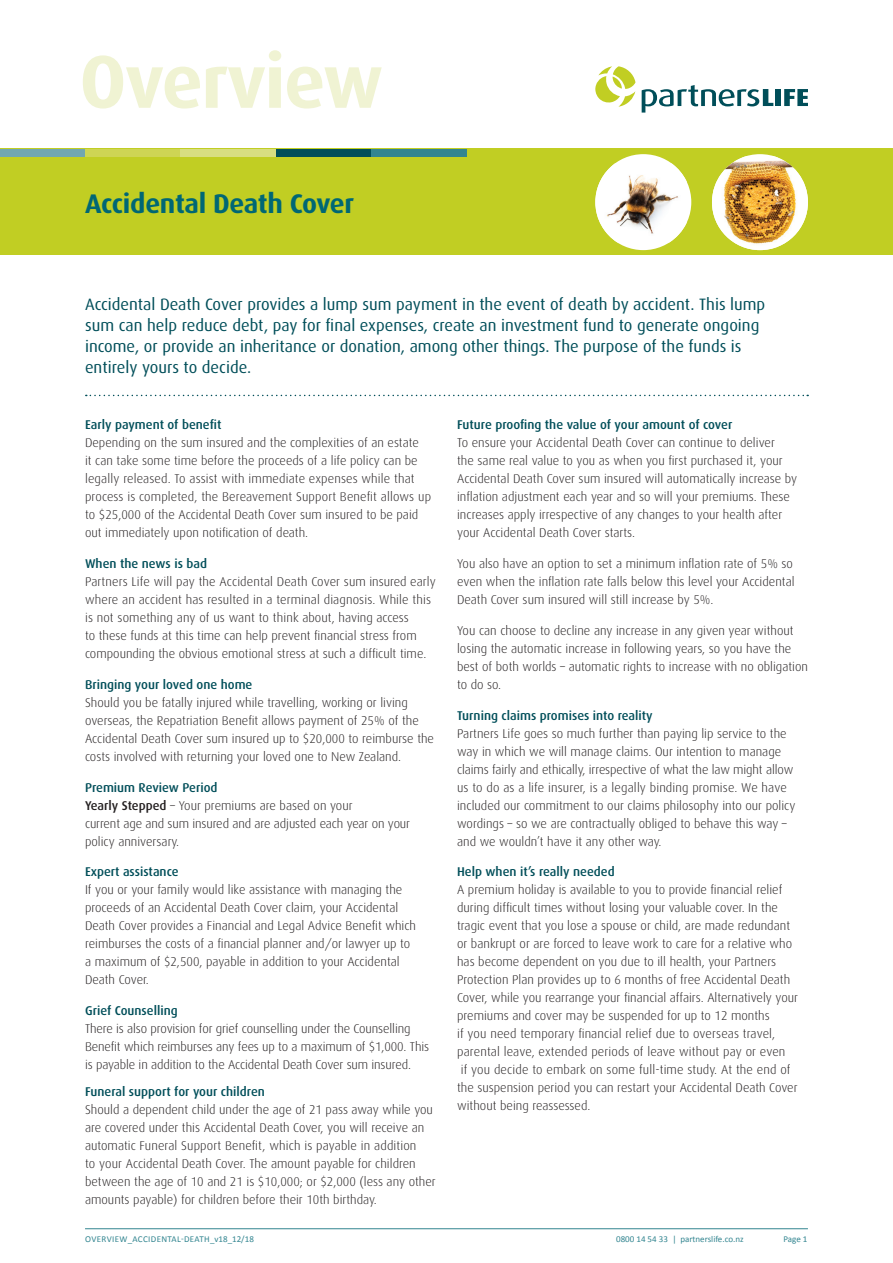
<style>
.page{position:relative;width:893px;height:1263px;background:#fff}
.page>*{position:absolute;margin:0;border:0;box-sizing:border-box;transform-origin:0 0}
.t1{font:700 75px "Dax";letter-spacing:-.02em;color:#f0f3d3}
.t2{font:700 27px "Dax";letter-spacing:-.01em;color:#006774}
.sub_head{font:16.5px/21px "Dax";color:#004e59}
.body{font:300 12.75px/18px "Dax";color:#231f20}
.Sub_green_head{font:300 12.75px/18px "Dax";letter-spacing:-.01em;color:#231f20}
.t3{font:9px "Calibri";letter-spacing:.04em;color:#328590}
.t4{font:9px "Calibri";color:#328590}
.s1{font-weight:500;color:#004e59}
.s2{font-weight:500}
</style>
<div class="page">
<svg style="left:642px;top:85px;width:131px;height:28px"></svg>
<div style="left:776px;top:89px;width:5px;height:17px;background:#004e59"></div>
<svg style="left:784px;top:89px;width:24px;height:17px"></svg>
<svg style="left:595px;top:66px;width:40px;height:41px"></svg>
<hr style="left:85px;top:1228px;width:723px;height:1px;background:#328590">
<div style="left:0;top:149px;width:893px;height:106px;background:#c1ce23"></div>
<div style="left:0;top:149px;width:85px;height:8px;background:#71a7b1"></div>
<div style="left:85px;top:149px;width:95px;height:8px;background:#ced554"></div>
<div style="left:180px;top:149px;width:96px;height:8px;background:#d8de81"></div>
<div style="left:276px;top:149px;width:95px;height:8px;background:#004e59"></div>
<div style="left:371px;top:149px;width:96px;height:8px;background:#328590"></div>
<svg style="left:86px;top:395px;width:722px;height:1px"></svg>
<div style="left:595px;top:154px;width:96px;height:96px;background:#fff;border-radius:50%"></div>
<img style="left:595px;top:163px;width:92px;height:79px">
<img style="left:712px;top:156px;width:96px;height:94px">
<p class="t1" style="left:80px;top:40px;width:305px">Overview</p>
<p class="t2" style="left:85px;top:188px;width:271px">Accidental Death Cover</p>
<p class="sub_head" style="left:85px;top:294px;width:682px">Accidental Death Cover provides a lump sum payment in the event of death by accident. This lump sum can help reduce debt, pay for final expenses, create an investment fund to generate ongoing income, or provide an inheritance or donation, among other things. The purpose of the funds is entirely yours to decide.</p>
<p class="body" style="left:85px;top:416px;width:348px"><span class="s1">Early payment of benefit<br></span>Depending on the sum insured and the complexities of an estate<br>it can take some time before the proceeds of a life policy can be legally released. To assist with immediate expenses while that process is completed, the Bereavement Support Benefit allows up to $25,000 of the Accidental Death Cover sum insured to be paid out immediately upon notification of death.</p>
<p class="body" style="left:85px;top:555px;width:352px"><span class="s1">When the news is bad<br></span>Partners Life will pay the Accidental Death Cover sum insured early where an accident has resulted in a terminal diagnosis. While this is not something any of us want to think about, having access<br>to these funds at this time can help prevent financial stress from compounding the obvious emotional stress at such a difficult time.</p>
<p class="body" style="left:85px;top:675px;width:351px"><span class="s1">Bringing your loved one home<br></span>Should you be fatally injured while travelling, working or living overseas, the Repatriation Benefit allows payment of 25% of the Accidental Death Cover sum insured up to $20,000 to reimburse the costs involved with returning your loved one to New Zealand.</p>
<p class="Sub_green_head" style="left:85px;top:778px;width:327px"><span class="s1">Premium Review Period<br></span><span class="s2">Yearly Stepped</span> – Your premiums are based on your<br>current age and sum insured and are adjusted each year on your policy anniversary.</p>
<p class="body" style="left:85px;top:863px;width:333px"><span class="s1">Expert assistance<br></span>If you or your family would like assistance with managing the proceeds of an Accidental Death Cover claim, your Accidental Death Cover provides a Financial and Legal Advice Benefit which reimburses the costs of a financial planner and/or lawyer up to a maximum of $2,500, payable in addition to your Accidental Death Cover.</p>
<p class="body" style="left:85px;top:1002px;width:346px"><span class="s1">Grief Counselling<br></span>There is also provision for grief counselling under the Counselling Benefit which reimburses any fees up to a maximum of $1,000. This is payable in addition to the Accidental Death Cover sum insured.</p>
<p class="body" style="left:85px;top:1082px;width:352px"><span class="s1">Funeral support for your children<br></span>Should a dependent child under the age of 21 pass away while you are covered under this Accidental Death Cover, you will receive an automatic Funeral Support Benefit, which is payable in addition<br>to your Accidental Death Cover. The amount payable for children between the age of 10 and 21 is $10,000; or $2,000 (less any other amounts payable) for children before their 10th birthday.</p>
<p class="body" style="left:457px;top:416px;width:342px"><span class="s1">Future proofing the value of your amount of cover<br></span>To ensure your Accidental Death Cover can continue to deliver<br>the same real value to you as when you first purchased it, your Accidental Death Cover sum insured will automatically increase by inflation adjustment each year and so will your premiums. These increases apply irrespective of any changes to your health after your Accidental Death Cover starts.</p>
<p class="body" style="left:457px;top:555px;width:339px">You also have an option to set a minimum inflation rate of 5% so even when the inflation rate falls below this level your Accidental<br>Death Cover sum insured will still increase by 5%.</p>
<p class="body" style="left:457px;top:621px;width:352px">You can choose to decline any increase in any given year without losing the automatic increase in following years, so you have the best of both worlds – automatic rights to increase with no obligation to do so.</p>
<p class="body" style="left:457px;top:706px;width:340px"><span class="s1">Turning claims promises into reality<br></span>Partners Life goes so much further than paying lip service to the way in which we will manage claims. Our intention to manage claims fairly and ethically, irrespective of what the law might allow us to do as a life insurer, is a legally binding promise. We have included our commitment to our claims philosophy into our policy wordings – so we are contractually obliged to behave this way – and we wouldn’t have it any other way.</p>
<p class="body" style="left:457px;top:863px;width:342px"><span class="s1">Help when it’s really needed<br></span>A premium holiday is available to you to provide financial relief during difficult times without losing your valuable cover. In the tragic event that you lose a spouse or child, are made redundant or bankrupt or are forced to leave work to care for a relative who has become dependent on you due to ill health, your Partners Protection Plan provides up to 6 months of free Accidental Death Cover, while you rearrange your financial affairs. Alternatively your premiums and cover may be suspended for up to 12 months<br>if you need temporary financial relief due to overseas travel, parental leave, extended periods of leave without pay or even<br>if you decide to embark on some full-time study. At the end of the suspension period you can restart your Accidental Death Cover without being reassessed.</p>
<p class="t3" style="left:85px;top:1233px;width:170px">OVERVIEW_ACCIDENTAL-DEATH_v18_12/18</p>
<p class="t4" style="left:616px;top:1233px;width:129px">0800 14 54 33 | partnerslife.co.nz</p>
<p class="t4" style="left:783px;top:1233px;width:26px">Page 1</p>
</div>
